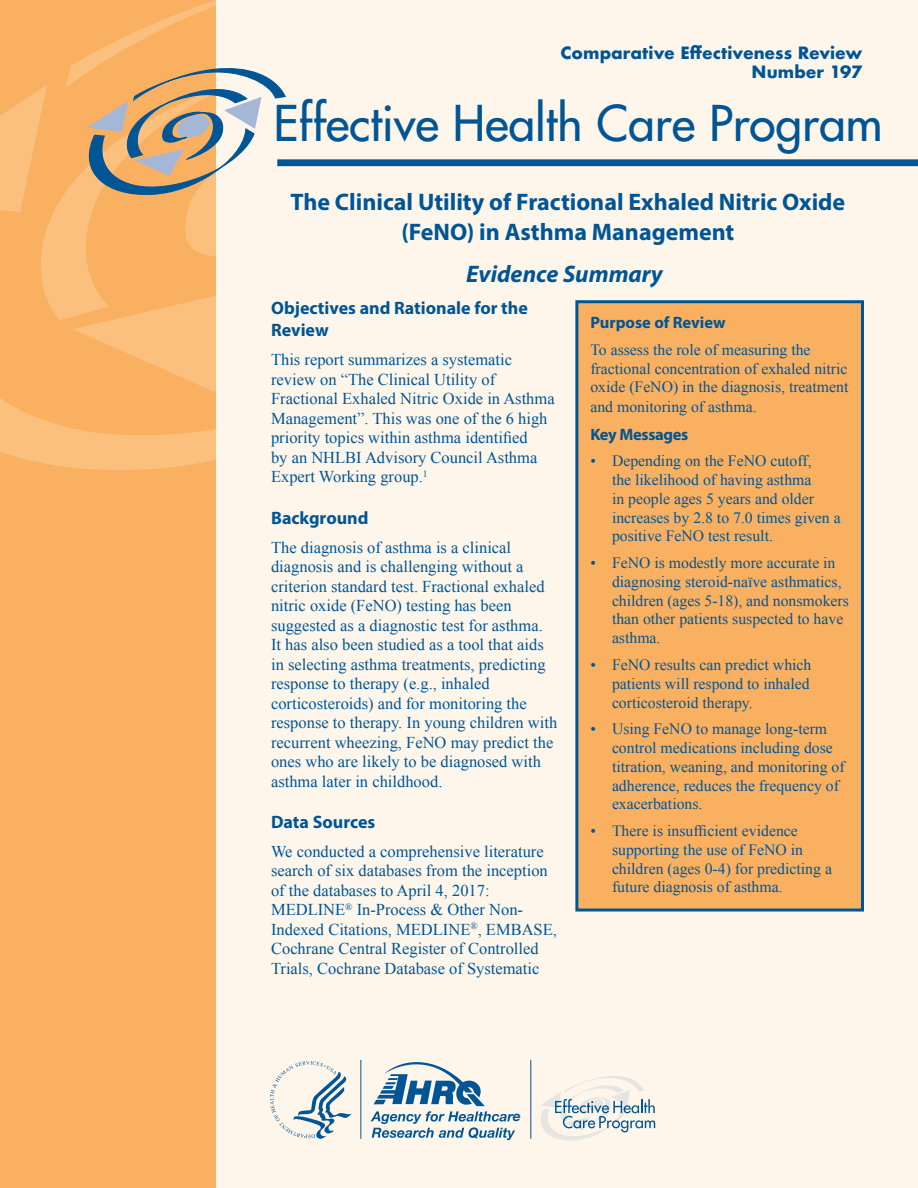
<style>
.page{position:relative;width:918px;height:1188px;background:#fef6eb}
.page>*{position:absolute;margin:0;border:0;box-sizing:border-box;transform-origin:0 0}
.t1{font:48px "Futura";color:#005595}
.t2{font:700 24px/30px "Myriad Pro";color:#005595;text-align:center}
.Sub_Title{font:italic 700 24px "Myriad Pro";color:#005595}
.Head_Level_1{font:700 18px/22.5px "Myriad Pro";color:#005595}
.Text{font:16.5px/19.5px "Times New Roman";color:#005595}
.t3{font:700 16.5px/19.8px "Futura";color:#005595;text-align:right}
.Box_Title{font:700 16.5px "Myriad Pro";letter-spacing:-.005em;color:#005595}
.Text-2{font:15.75px/18.8px "Times New Roman";color:#005595}
.t4{font:italic 700 13.95px "Helvetica Neue";color:#005595}
</style>
<div class="page">
<div style="left:0;top:0;width:215px;height:1188px;background:#fab061"></div>
<img style="left:0;top:1px;width:215px;height:469px">
<div style="left:577px;top:302px;width:285px;height:608px;background:#fab061"></div>
<div style="left:575px;top:300px;width:289px;height:612px;border:3px solid #005595"></div>
<svg style="left:371px;top:1062px;width:144px;height:78px"></svg>
<svg style="left:270px;top:1061px;width:82px;height:78px"></svg>
<svg style="left:541px;top:1076px;width:114px;height:65px"></svg>
<div style="left:277px;top:159px;width:641px;height:7px;background:#005595"></div>
<svg style="left:74px;top:65px;width:213px;height:130px"></svg>
<p class="t3" style="left:561px;top:43px;width:303px">Comparative Effectiveness Review<br>Number 197</p>
<p class="t1" style="left:273px;top:93px;width:611px">Effective Health Care Program</p>
<p class="t2" style="left:291px;top:186px;width:556px">The Clinical Utility of Fractional Exhaled Nitric Oxide (FeNO) in Asthma Management</p>
<p class="Sub_Title" style="left:466px;top:259px;width:198px">Evidence Summary</p>
<p class="Head_Level_1" style="left:271px;top:296px;width:258px">Objectives and Rationale for the<br>Review</p>
<p class="Text" style="left:271px;top:350px;width:285px">This report summarizes a systematic review on “The Clinical Utility of Fractional Exhaled Nitric Oxide in Asthma Management”. This was one of the 6 high priority topics within asthma identified<br>by an NHLBI Advisory Council Asthma Expert Working group.<sup>1</sup></p>
<p class="Head_Level_1" style="left:271px;top:506px;width:99px">Background</p>
<p class="Text" style="left:271px;top:537px;width:288px">The diagnosis of asthma is a clinical diagnosis and is challenging without a criterion standard test. Fractional exhaled nitric oxide (FeNO) testing has been suggested as a diagnostic test for asthma.<br>It has also been studied as a tool that aids in selecting asthma treatments, predicting response to therapy (e.g., inhaled corticosteroids) and for monitoring the response to therapy. In young children with recurrent wheezing, FeNO may predict the ones who are likely to be diagnosed with asthma later in childhood.</p>
<p class="Head_Level_1" style="left:271px;top:810px;width:106px">Data Sources</p>
<p class="Text" style="left:271px;top:841px;width:287px">We conducted a comprehensive literature search of six databases from the inception of the databases to April 4, 2017:<br>MEDLINE<sup>®</sup> In-Process &amp; Other Non-Indexed Citations, MEDLINE<sup>®</sup>, EMBASE, Cochrane Central Register of Controlled Trials, Cochrane Database of Systematic</p>
<p class="Box_Title" style="left:590px;top:311px;width:137px">Purpose of Review</p>
<p class="Text-2" style="left:590px;top:340px;width:260px">To assess the role of measuring the fractional concentration of exhaled nitric oxide (FeNO) in the diagnosis, treatment and monitoring of asthma.</p>
<p class="Box_Title" style="left:590px;top:423px;width:100px">Key Messages</p>
<p class="Text-2" style="left:612px;top:452px;width:230px;text-indent:-22px">• Depending on the FeNO cutoff,<br>the likelihood of having asthma<br>in people ages 5 years and older increases by 2.8 to 7.0 times given a positive FeNO test result.</p>
<p class="Text-2" style="left:612px;top:553px;width:238px;text-indent:-22px">• FeNO is modestly more accurate in diagnosing steroid-naïve asthmatics, children (ages 5-18), and nonsmokers than other patients suspected to have asthma.</p>
<p class="Text-2" style="left:612px;top:655px;width:201px;text-align:justify;text-indent:-22px">• FeNO results can predict which patients will respond to inhaled corticosteroid therapy.</p>
<p class="Text-2" style="left:612px;top:720px;width:234px;text-indent:-22px">• Using FeNO to manage long-term control medications including dose titration, weaning, and monitoring of adherence, reduces the frequency of exacerbations.</p>
<p class="Text-2" style="left:612px;top:821px;width:221px;text-indent:-22px">• There is insufficient evidence supporting the use of FeNO in children (ages 0-4) for predicting a future diagnosis of asthma.</p>
<p class="t4" style="left:513px;top:1105px;width:9px">e</p>
</div>
